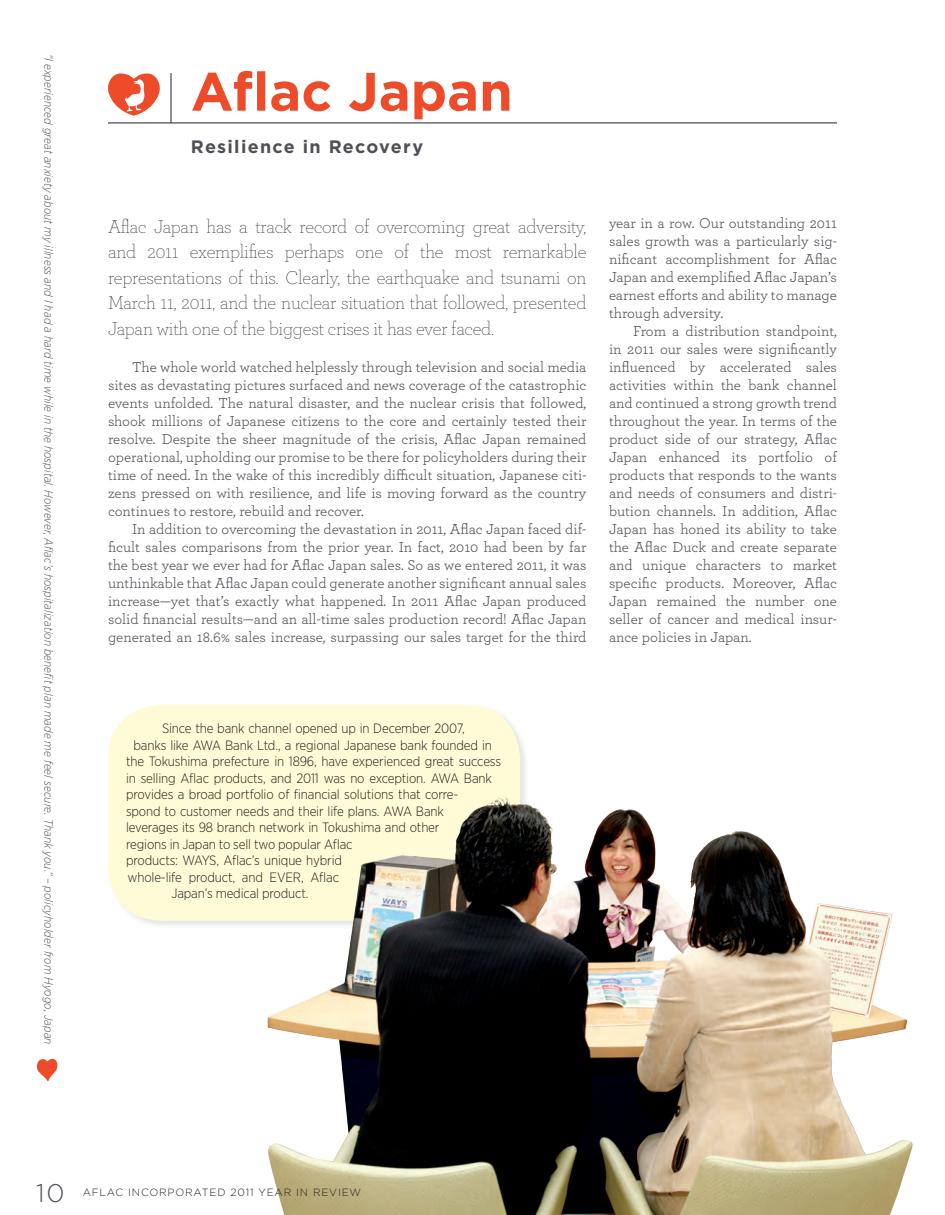
<style>
.page{position:relative;width:945px;height:1215px;background:#fff}
.page>*{position:absolute;margin:0;border:0;box-sizing:border-box;transform-origin:0 0}
.t1{font:700 54px "Gotham";color:#ed4b29}
.t2{font:300 25.5px "Gotham";color:#4f5158}
.t3{font:200 19.5px/25.5px "Archer";letter-spacing:-.01em;color:#231f20;text-align:justify}
.t4{font:700 18px "Gotham";letter-spacing:.07em;color:#4f5158}
.t5{font:15px/18px "Archer";color:#4f5158;text-align:justify}
.t6{font:300 13.5px "Gotham Narrow";letter-spacing:-.01em;color:#231f20}
.t7{font:italic 300 12px "Gotham Narrow";letter-spacing:.01em;color:#4f5158;scale:.96 1}
.t8{font:300 10.5px "Gotham";letter-spacing:.08em;color:#231f20}
</style>
<div class="page">
<hr style="left:108px;top:123px;width:729px;height:1px;background:#231f20">
<hr style="left:171px;top:73px;width:1px;height:50px;background:#231f20">
<div style="left:107px;top:704px;width:423px;height:226px;background:#a8a9ad;opacity:.3"></div>
<div style="left:108px;top:705px;width:412px;height:216px;background:#fffbd6;border-radius:54px"></div>
<svg style="left:108px;top:73px;width:52px;height:43px"></svg>
<img style="left:233px;top:753px;width:680px;height:462px">
<svg style="left:37px;top:1058px;width:21px;height:23px"></svg>
<p class="t7" style="left:56px;top:54px;width:1033px;rotate:90deg">“I experienced great anxiety about my illness and I had a hard time while in the hospital. However, Aflac’s hospitalization benefit plan made me feel secure. Thank you.” – policyholder from Hyogo, Japan</p>
<h1 class="t1" style="left:191px;top:59px;width:324px">Aflac Japan</h1>
<p class="t4" style="left:191px;top:135px;width:234px">Resilience in Recovery</p>
<p class="t3" style="left:108px;top:213px;width:480px">Aflac Japan has a track record of overcoming great adversity, and 2011 exemplifies perhaps one of the most remarkable representations of this. Clearly, the earthquake and tsunami on March 11, 2011, and the nuclear situation that followed, presented Japan with one of the biggest crises it has ever faced.</p>
<p class="t5" style="left:108px;top:358px;width:480px;text-indent:24px">The whole world watched helplessly through television and social media sites as devastating pictures surfaced and news coverage of the catastrophic events unfolded. The natural disaster, and the nuclear crisis that followed, shook millions of Japanese citizens to the core and certainly tested their resolve. Despite the sheer magnitude of the crisis, Aflac Japan remained operational, upholding our promise to be there for policyholders during their time of need. In the wake of this incredibly difficult situation, Japanese citi&shy;zens pressed on with resilience, and life is moving forward as the country continues to restore, rebuild and recover.</p>
<p class="t5" style="left:108px;top:520px;width:480px;text-indent:24px">In addition to overcoming the devastation in 2011, Aflac Japan faced dif&shy;ficult sales comparisons from the prior year. In fact, 2010 had been by far the best year we ever had for Aflac Japan sales. So as we entered 2011, it was unthinkable that Aflac Japan could generate another significant annual sales increase—yet that’s exactly what happened. In 2011 Aflac Japan produced solid financial results—and an all-time sales production record! Aflac Japan generated an 18.6% sales increase, surpassing our sales target for the third</p>
<p class="t5" style="left:609px;top:213px;width:230px">year in a row. Our outstanding 2011 sales growth was a particularly sig&shy;nificant accomplishment for Aflac Japan and exemplified Aflac Japan’s earnest efforts and ability to manage through adversity.</p>
<p class="t5" style="left:609px;top:321px;width:230px;text-indent:24px">From a distribution standpoint, in 2011 our sales were significantly influenced by accelerated sales activities within the bank channel and continued a strong growth trend throughout the year. In terms of the product side of our strategy, Aflac Japan enhanced its portfolio of products that responds to the wants and needs of consumers and distri&shy;bution channels. In addition, Aflac Japan has honed its ability to take the Aflac Duck and create separate and unique characters to market specific products. Moreover, Aflac Japan remained the number one seller of cancer and medical insur&shy;ance policies in Japan.</p>
<p class="t6" style="left:162px;top:721px;width:305px">Since the bank channel opened up in December 2007,</p>
<p class="t6" style="left:134px;top:737px;width:360px">banks like AWA Bank Ltd., a regional Japanese bank founded in</p>
<p class="t6" style="left:126px;top:754px;width:377px">the Tokushima prefecture in 1896, have experienced great success</p>
<p class="t6" style="left:126px;top:770px;width:368px">in selling Aflac products, and 2011 was no exception. AWA Bank</p>
<p class="t6" style="left:126px;top:787px;width:334px">provides a broad portfolio of financial solutions that corre-</p>
<p class="t6" style="left:126px;top:803px;width:319px">spond to customer needs and their life plans. AWA Bank</p>
<p class="t6" style="left:126px;top:820px;width:315px">leverages its 98 branch network in Tokushima and other</p>
<p class="t6" style="left:126px;top:836px;width:228px">regions in Japan to sell two popular Aflac</p>
<p class="t6" style="left:126px;top:853px;width:218px">products: WAYS, Aflac’s unique hybrid</p>
<p class="t6" style="left:128px;top:869px;width:213px">whole-life product, and EVER, Aflac</p>
<p class="t6" style="left:171px;top:886px;width:139px">Japan’s medical product.</p>
<h2 class="t2" style="left:36px;top:1178px;width:30px">10</h2>
<p class="t8" style="left:83px;top:1186px;width:280px">AFLAC INCORPORATED 2011 YEAR I N REVI EW</p>
</div>
